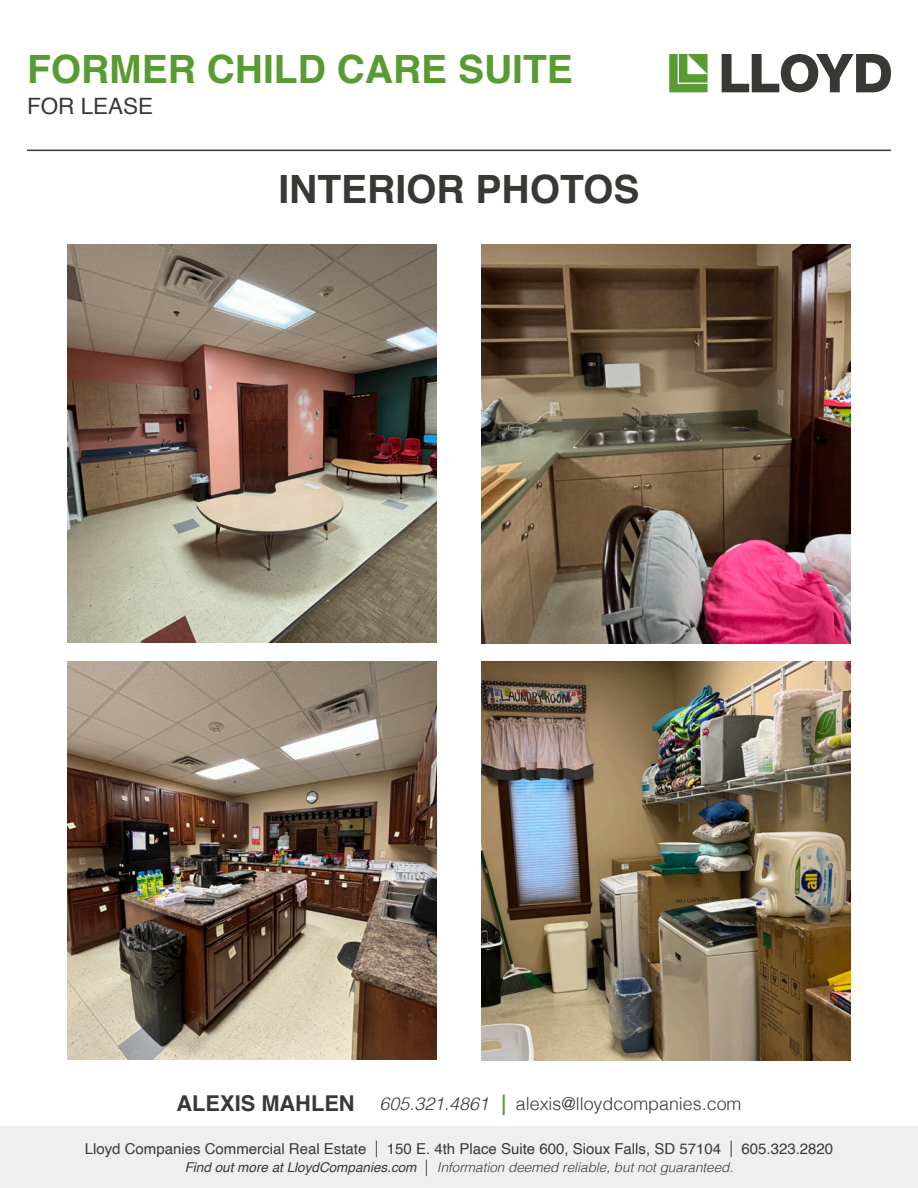
<style>
.page{position:relative;width:918px;height:1188px;background:#fff}
.page>*{position:absolute;margin:0;border:0;box-sizing:border-box;transform-origin:0 0}
.t1{font:700 39px "Helvetica";color:#589b31}
.t2{font:700 39px "Helvetica";color:#383935}
.t3{font:22.5px "Helvetica";color:#383935}
.t4{font:700 21.75px "Helvetica";color:#383935}
.t5{font:300 17.85px "Helvetica";color:#383935}
.t6{font:15px "Helvetica";color:#373a36}
.t7{font:italic 300 13.5px "Helvetica";color:#373a36}
.s1{font-style:italic}
.s2{font-style:italic;color:#589b31}
.s3{font-weight:300;font-size:16.5px}
.s4{font-weight:400}
.s5{font-style:normal;font-size:16.5px}
</style>
<div class="page">
<div style="left:0;top:1126px;width:918px;height:62px;background:#efefef"></div>
<svg style="left:669px;top:54px;width:39px;height:38px"></svg>
<svg style="left:722px;top:54px;width:169px;height:38px"></svg>
<hr style="left:27px;top:150px;width:864px;height:1px;background:#383935">
<img style="left:68px;top:245px;width:368px;height:398px">
<img style="left:482px;top:245px;width:368px;height:398px">
<img style="left:68px;top:662px;width:368px;height:398px">
<img style="left:482px;top:662px;width:368px;height:398px">
<h1 class="t1" style="left:27px;top:38px;width:548px">FORMER CHILD CARE SUITE</h1>
<h2 class="t3" style="left:27px;top:89px;width:128px">FOR LEASE</h2>
<p class="t2" style="left:278px;top:157px;width:363px">INTERIOR PHOTOS</p>
<p class="t4" style="left:177px;top:1086px;width:180px">ALEXIS MAHLEN</p>
<p class="t5" style="left:380px;top:1088px;width:363px"><span class="s1">605.321.4861</span> <span class="s2">|</span> alexis@lloydcompanies.com</p>
<p class="t6" style="left:85px;top:1137px;width:750px">Lloyd Companies Commercial Real Estate <span class="s3">|</span> 150 E. 4th Place Suite 600, Sioux Falls, SD 57104 <span class="s3">|</span> 605.323.2820</p>
<p class="t7" style="left:185px;top:1156px;width:550px"><span class="s4">Find out more at LloydCompanies.com</span> <span class="s5">|</span> Information deemed reliable, but not guaranteed.</p>
</div>
